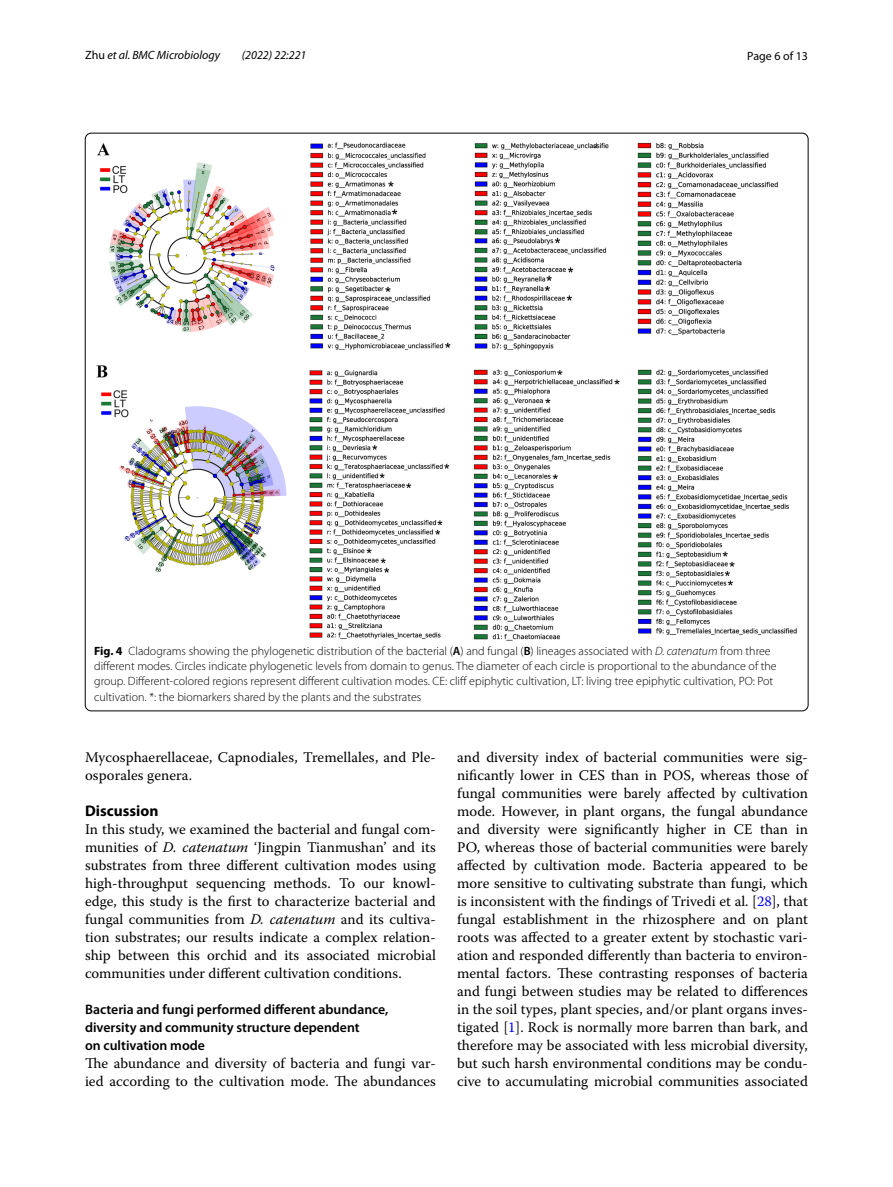
<style>
.page{position:relative;width:893px;height:1187px;background:#fff}
.page>*{position:absolute;margin:0;border:0;box-sizing:border-box;transform-origin:0 0}
.t1{font:700 15.45px "Myriad Pro";color:#000}
.t2{font:14.7px/18px "Warnock Pro";color:#000}
.t3{font:600 13.8px/18px "Myriad Pro";color:#000}
.t4{font:300 12px/15px "Myriad Pro";color:#000}
.t5{font:italic 12px "Myriad Pro";color:#000}
.t6{font:12px "Myriad Pro";color:#000}
.s1{font-style:normal}
.s2{font-weight:700}
.s3{font-weight:600}
.s4{font-style:italic}
.s5{color:#00f}
</style>
<div class="page">
<img style="left:96px;top:142px;width:701px;height:498px">
<p class="t5" style="left:85px;top:48px;width:136px"><span class="s1">Zhu</span> et al. BMC Microbiology</p>
<p class="t5" style="left:242px;top:48px;width:66px">(2022) 22:221</p>
<p class="t6" style="left:747px;top:48px;width:62px">Page 6 of 13</p>
<p class="t4" style="left:94px;top:644px;width:684px"><span class="s2">Fig. 4</span> Cladograms showing the phylogenetic distribution of the bacterial (<span class="s3">A</span>) and fungal (<span class="s3">B</span>) lineages associated with <span class="s4">D. catenatum</span> from three different modes. Circles indicate phylogenetic levels from domain to genus. The diameter of each circle is proportional to the abundance of the group. Different-colored regions represent different cultivation modes. CE: cliff epiphytic cultivation, LT: living tree epiphytic cultivation, PO: Pot cultivation. *: the biomarkers shared by the plants and the substrates</p>
<p class="t2" style="left:85px;top:747px;width:352px">Mycosphaerellaceae, Capnodiales, Tremellales, and Ple&shy;osporales genera.</p>
<p class="t1" style="left:85px;top:800px;width:75px">Discussion</p>
<p class="t2" style="left:85px;top:819px;width:352px;text-align:justify">In this study, we examined the bacterial and fungal com&shy;munities of <span class="s4">D. catenatum</span> ‘Jingpin Tianmushan’ and its substrates from three different cultivation modes using high-throughput sequencing methods. To our knowl&shy;edge, this study is the first to characterize bacterial and fungal communities from <span class="s4">D. catenatum</span> and its cultiva&shy;tion substrates; our results indicate a complex relation&shy;ship between this orchid and its associated microbial communities under different cultivation conditions.</p>
<p class="t3" style="left:85px;top:999px;width:305px">Bacteria and fungi performed different abundance, diversity and community structure dependent<br>on cultivation mode</p>
<p class="t2" style="left:85px;top:1053px;width:352px">The abundance and diversity of bacteria and fungi var&shy;ied according to the cultivation mode. The abundances</p>
<p class="t2" style="left:457px;top:747px;width:352px;text-align:justify">and diversity index of bacterial communities were sig&shy;nificantly lower in CES than in POS, whereas those of fungal communities were barely affected by cultivation mode. However, in plant organs, the fungal abundance and diversity were significantly higher in CE than in PO, whereas those of bacterial communities were barely affected by cultivation mode. Bacteria appeared to be more sensitive to cultivating substrate than fungi, which is inconsistent with the findings of Trivedi et al. [<span class="s5">28</span>], that fungal establishment in the rhizosphere and on plant roots was affected to a greater extent by stochastic vari&shy;ation and responded differently than bacteria to environ&shy;mental factors. These contrasting responses of bacteria and fungi between studies may be related to differences in the soil types, plant species, and/or plant organs inves&shy;tigated [<span class="s5">1</span>]. Rock is normally more barren than bark, and therefore may be associated with less microbial diversity, but such harsh environmental conditions may be condu&shy;cive to accumulating microbial communities associated</p>
</div>
